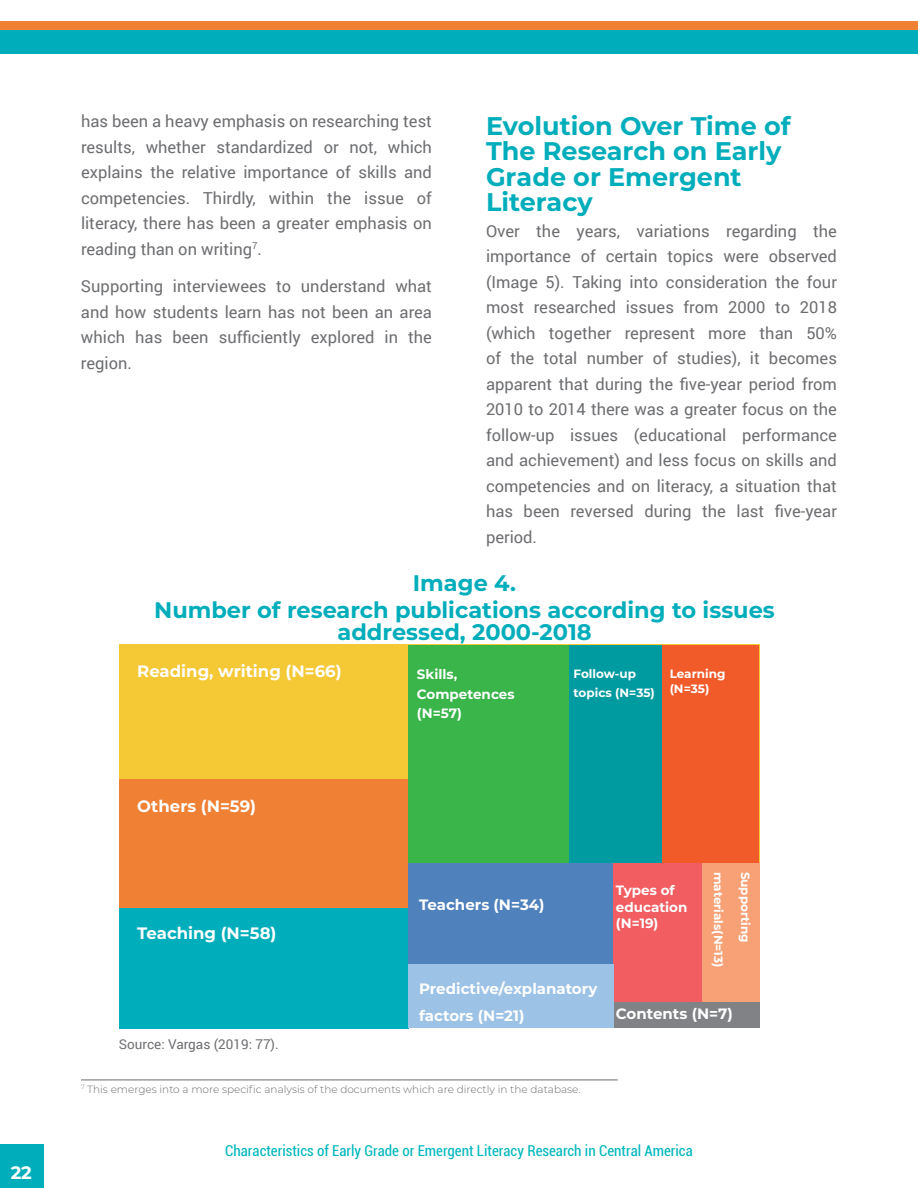
<style>
.page{position:relative;width:918px;height:1188px;background:#fff}
.page>*{position:absolute;margin:0;border:0;box-sizing:border-box;transform-origin:0 0}
.t1{font:700 25.5px/25.5px "Montserrat";color:#00adbb}
.t2{font:700 22.5px/27px "Montserrat";color:#00adbb;text-align:center}
.t3{font:700 18px "Montserrat";color:#fff}
.t4{font:16.5px/25.5px "Roboto";color:#6d6e71;text-align:justify}
.t5{font:700 16.5px "Montserrat";color:#fff}
.t6{font:condensed 15px "Roboto";color:#00b7bd}
.t7{font:700 15px/27px "Montserrat";color:#fff}
.t8{font:700 13.5px/19.5px "Montserrat";color:#fff}
.t9{font:13.5px "Roboto";color:#6d6e71}
.t10{font:700 12px/19.5px "Montserrat";color:#fff}
.t11{font:300 10.5px "Montserrat";color:#6d6e71}
</style>
<div class="page">
<div style="left:0;top:21px;width:918px;height:24px;background:#ef8034"></div>
<div style="left:0;top:1145px;width:43px;height:43px;background:#00adbb"></div>
<div style="left:0;top:30px;width:918px;height:24px;background:#00adbb"></div>
<hr style="left:81px;top:1080px;width:537px;height:1px;background:#6d6e71">
<div style="left:119px;top:645px;width:289px;height:135px;background:#f5c836"></div>
<div style="left:119px;top:780px;width:289px;height:128px;background:#ef8034"></div>
<div style="left:119px;top:908px;width:289px;height:120px;background:#00adbb"></div>
<div style="left:408px;top:862px;width:206px;height:103px;background:#4f81bd"></div>
<div style="left:614px;top:862px;width:88px;height:141px;background:#f15d61"></div>
<div style="left:702px;top:862px;width:57px;height:141px;background:#f8a176"></div>
<div style="left:612px;top:1003px;width:147px;height:25px;background:#808285"></div>
<div style="left:408px;top:965px;width:206px;height:63px;background:#9cc2e5"></div>
<div style="left:565px;top:645px;width:97px;height:217px;background:#009ba0"></div>
<div style="left:662px;top:645px;width:97px;height:217px;background:#f15a29"></div>
<div style="left:408px;top:645px;width:161px;height:217px;background:#39b54a"></div>
<p class="t3" style="left:11px;top:1159px;width:23px">22</p>
<h1 class="t1" style="left:486px;top:112px;width:306px">Evolution Over Time of<br>The Research on Early<br>Grade or Emergent<br>Literacy</h1>
<p class="t4" style="left:486px;top:218px;width:353px">Over the years, variations regarding the importance of certain topics were observed (Image 5). Taking into consideration the four most researched issues from 2000 to 2018 (which together represent more than 50% of the total number of studies), it becomes apparent that during the five-year period from 2010 to 2014 there was a greater focus on the follow-up issues (educational performance and achievement) and less focus on skills and competencies and on literacy, a situation that has been reversed during the last five-year period.</p>
<h2 class="t2" style="left:154px;top:568px;width:622px">Image 4.<br>Number of research publications according to issues</h2>
<h2 class="t2" style="left:337px;top:618px;width:256px">addressed, 2000-2018</h2>
<p class="t4" style="left:81px;top:108px;width:353px">has been a heavy emphasis on researching test results, whether standardized or not, which explains the relative importance of skills and competencies. Thirdly, within the issue of literacy, there has been a greater emphasis on reading than on writing<sup>7</sup>.</p>
<p class="t4" style="left:81px;top:273px;width:353px">Supporting interviewees to understand what and how students learn has not been an area which has been sufficiently explored in the region.</p>
<p class="t5" style="left:137px;top:659px;width:206px">Reading, writing (N=66)</p>
<p class="t5" style="left:137px;top:794px;width:120px">Others (N=59)</p>
<p class="t5" style="left:137px;top:922px;width:141px">Teaching (N=58)</p>
<p class="t9" style="left:119px;top:1034px;width:161px">Source: Vargas (2019: 77).</p>
<p class="t8" style="left:417px;top:664px;width:99px">Skills,<br>Competences (N=57)</p>
<p class="t10" style="left:574px;top:663px;width:83px">Follow-up topics (N=35)</p>
<p class="t10" style="left:670px;top:665px;width:57px;line-height:15px">Learning (N=35)</p>
<p class="t7" style="left:419px;top:891px;width:127px">Teachers (N=34)</p>
<p class="t7" style="left:419px;top:974px;width:180px">Predictive/explanatory factors (N=21)</p>
<p class="t8" style="left:616px;top:882px;width:73px;line-height:16.5px">Types of education (N=19)</p>
<p class="t10" style="left:729px;top:872px;width:97px;rotate:90deg">materials(N=13)</p>
<p class="t10" style="left:756px;top:872px;width:73px;rotate:90deg">Supporting</p>
<p class="t7" style="left:616px;top:999px;width:118px">Contents (N=7)</p>
<p class="t11" style="left:81px;top:1082px;width:501px"><sup>7</sup> This emerges into a more specific analysis of the documents which are directly in the database.</p>
<p class="t6" style="left:225px;top:1140px;width:469px">Characteristics of Early Grade or Emergent Literacy Research in Central America</p>
</div>
